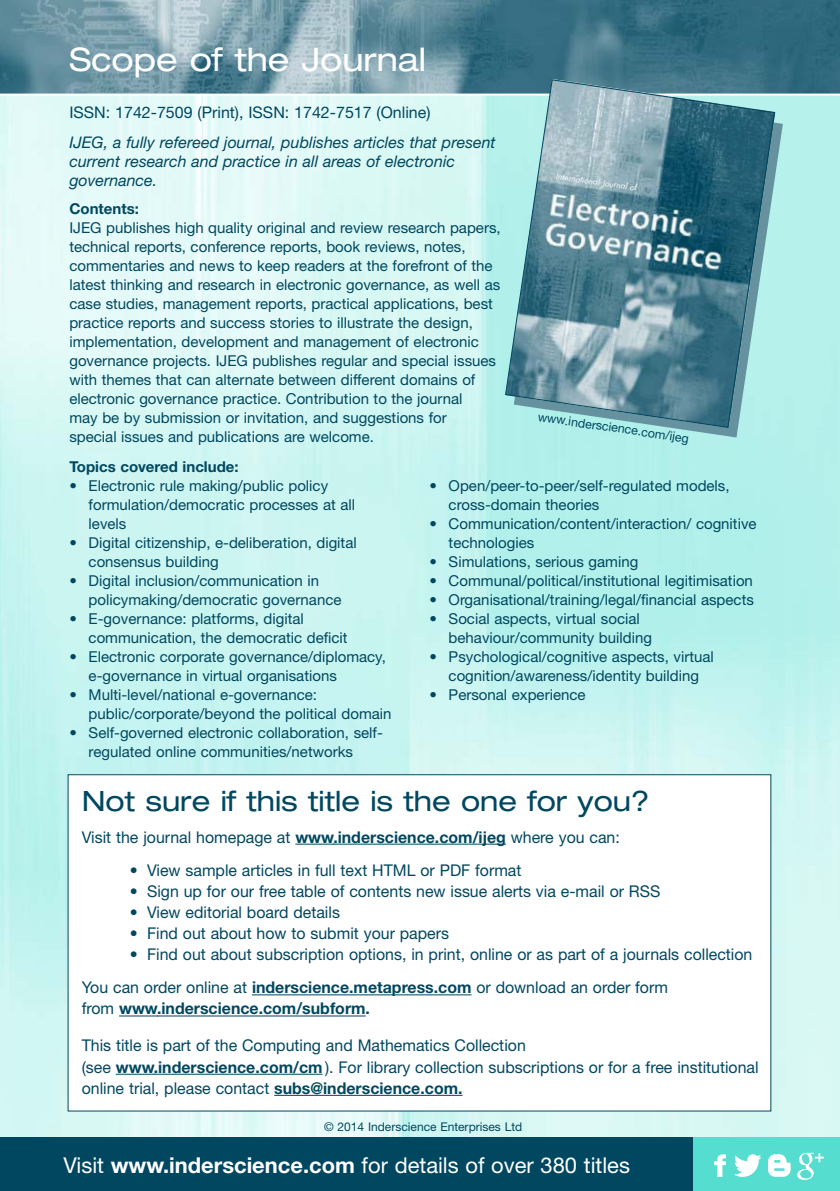
<style>
.page{position:relative;width:840px;height:1191px;background:#fff}
.page>*{position:absolute;margin:0;border:0;box-sizing:border-box;transform-origin:0 0}
.t1{font:expanded 32.4px "Helvetica Neue";color:#fff}
.t2{font:expanded 28px "Helvetica Neue";color:#00475f}
.t3{font:21.8px "Helvetica Neue";color:#fff}
.t4{font:16.2px/21.2px "Helvetica Neue";color:#00475f}
.t5{font:700 16.2px "Helvetica Neue";color:#00475f}
.t6{font:italic 16px/19px "Helvetica Neue";color:#00475f}
.t7{font:16px "Helvetica Neue";color:#00475f}
.t8{font:15px/19px "Helvetica Neue";color:#00475f}
.t9{font:700 15px "Helvetica Neue";color:#00475f}
.t10{font:12.4px "Helvetica Neue";color:#00475f}
.t11{font:12px "Helvetica Neue";color:#00475f}
.t12{font:italic 8.2px "Futura";color:#fff}
.s1{font-weight:700}
.s2{font-weight:400}
</style>
<div class="page">
<img style="left:0;top:96px;width:839px;height:1042px">
<img style="left:0;top:0;width:839px;height:94px">
<div style="left:0;top:1138px;width:693px;height:53px;background:#00475f"></div>
<div style="left:693px;top:1138px;width:146px;height:53px;background:#55ddd0"></div>
<div style="left:68px;top:774px;width:702px;height:337px;background:#fff"></div>
<hr style="left:295px;top:843px;width:39px;height:1px;background:#00475f">
<hr style="left:333px;top:843px;width:172px;height:1px;background:#00475f">
<hr style="left:252px;top:994px;width:155px;height:1px;background:#00475f">
<hr style="left:407px;top:994px;width:64px;height:1px;background:#00475f">
<hr style="left:119px;top:1015px;width:39px;height:1px;background:#00475f">
<hr style="left:157px;top:1015px;width:208px;height:1px;background:#00475f">
<hr style="left:116px;top:1073px;width:38px;height:1px;background:#00475f">
<hr style="left:154px;top:1073px;width:168px;height:1px;background:#00475f">
<hr style="left:274px;top:1095px;width:188px;height:1px;background:#00475f">
<svg style="left:714px;top:1154px;width:11px;height:23px"></svg>
<svg style="left:734px;top:1154px;width:27px;height:22px"></svg>
<svg style="left:768px;top:1154px;width:22px;height:22px"></svg>
<svg style="left:797px;top:1152px;width:26px;height:27px"></svg>
<svg style="left:513px;top:91px;width:269px;height:346px;background:#aae5e2"></svg>
<svg style="left:504px;top:79px;width:271px;height:349px;background:#6b99a5"></svg>
<h1 class="t1" style="left:69px;top:48px;width:358px">Scope of the Journal</h1>
<p class="t7" style="left:69px;top:107px;width:362px">ISSN: 1742-7509 (Print), ISSN: 1742-7517 (Online)</p>
<p class="t6" style="left:69px;top:135px;width:427px">IJEG, a fully refereed journal, publishes articles that present current research and practice in all areas of electronic governance.</p>
<p class="t9" style="left:69px;top:204px;width:71px">Contents:</p>
<p class="t8" style="left:69px;top:220px;width:432px">IJEG publishes high quality original and review research papers, technical reports, conference reports, book reviews, notes, commentaries and news to keep readers at the forefront of the latest thinking and research in electronic governance, as well as case studies, management reports, practical applications, best practice reports and success stories to illustrate the design, implementation, development and management of electronic governance projects. IJEG publishes regular and special issues with themes that can alternate between different domains of electronic governance practice. Contribution to the journal<br>may be by submission or invitation, and suggestions for<br>special issues and publications are welcome.</p>
<p class="t12" style="left:556px;top:172px;width:83px;rotate:8deg">International Journal of</p>
<p class="t10" style="left:538px;top:412px;width:154px;rotate:8deg">www.inderscience.com/ijeg</p>
<p class="t9" style="left:69px;top:461px;width:171px">Topics covered include:</p>
<p class="t8" style="left:89px;top:477px;width:268px;text-indent:-19px">• Electronic rule making/public policy formulation/democratic processes at all levels</p>
<p class="t8" style="left:89px;top:534px;width:269px;text-indent:-19px">• Digital citizenship, e-deliberation, digital consensus building</p>
<p class="t8" style="left:89px;top:572px;width:254px;text-indent:-19px">• Digital inclusion/communication in policymaking/democratic governance</p>
<p class="t8" style="left:89px;top:610px;width:260px;text-indent:-19px">• E-governance: platforms, digital communication, the democratic deficit</p>
<p class="t8" style="left:89px;top:648px;width:298px;text-indent:-19px">• Electronic corporate governance/diplomacy, e-governance in virtual organisations</p>
<p class="t8" style="left:89px;top:686px;width:304px;text-indent:-19px">• Multi-level/national e-governance: public/corporate/beyond the political domain</p>
<p class="t8" style="left:89px;top:724px;width:295px;text-indent:-19px">• Self-governed electronic collaboration, self&shy;regulated online communities/networks</p>
<p class="t8" style="left:448px;top:477px;width:282px;text-indent:-19px">• Open/peer-to-peer/self-regulated models, cross-domain theories</p>
<p class="t8" style="left:448px;top:515px;width:309px;text-indent:-19px">• Communication/content/interaction/ cognitive technologies</p>
<p class="t8" style="left:429px;top:553px;width:210px">• Simulations, serious gaming</p>
<p class="t8" style="left:429px;top:572px;width:325px">• Communal/political/institutional legitimisation</p>
<p class="t8" style="left:429px;top:591px;width:326px">• Organisational/training/legal/financial aspects</p>
<p class="t8" style="left:448px;top:610px;width:205px;text-indent:-19px">• Social aspects, virtual social behaviour/community building</p>
<p class="t8" style="left:429px;top:648px;width:286px;text-align:center">• Psychological/cognitive aspects, virtual cognition/awareness/identity building</p>
<p class="t8" style="left:429px;top:686px;width:157px">• Personal experience</p>
<h2 class="t2" style="left:82px;top:791px;width:569px">Not sure if this title is the one for you?</h2>
<p class="t4" style="left:82px;top:827px;width:539px">Visit the journal homepage at <span class="s1">www.inderscience.com/ijeg</span> where you can:</p>
<p class="t4" style="left:130px;top:861px;width:393px">• View sample articles in full text HTML or PDF format</p>
<p class="t4" style="left:130px;top:882px;width:532px">• Sign up for our free table of contents new issue alerts via e-mail or RSS</p>
<p class="t4" style="left:130px;top:903px;width:211px">• View editorial board details</p>
<p class="t4" style="left:130px;top:924px;width:320px">• Find out about how to submit your papers</p>
<p class="t4" style="left:82px;top:939px;width:671px;line-height:33.2px;text-indent:48px">• Find out about subscription options, in print, online or as part of a journals collection<br>You can order online at <span class="s1">inderscience.metapress.com</span> or download an order form</p>
<p class="t5" style="left:82px;top:1002px;width:289px"><span class="s2">from</span> www.inderscience.com/subform.</p>
<p class="t4" style="left:82px;top:1036px;width:678px">This title is part of the Computing and Mathematics Collection<br>(see <span class="s1">www.inderscience.com/cm</span> ). For library collection subscriptions or for a free institutional online trial, please contact <span class="s1">subs@inderscience.com.</span></p>
<p class="t11" style="left:324px;top:1122px;width:199px">© 2014 Inderscience Enterprises Ltd</p>
<h3 class="t3" style="left:63px;top:1157px;width:567px">Visit <span class="s1">www.inderscience.com</span> for details of over 380 titles</h3>
</div>
